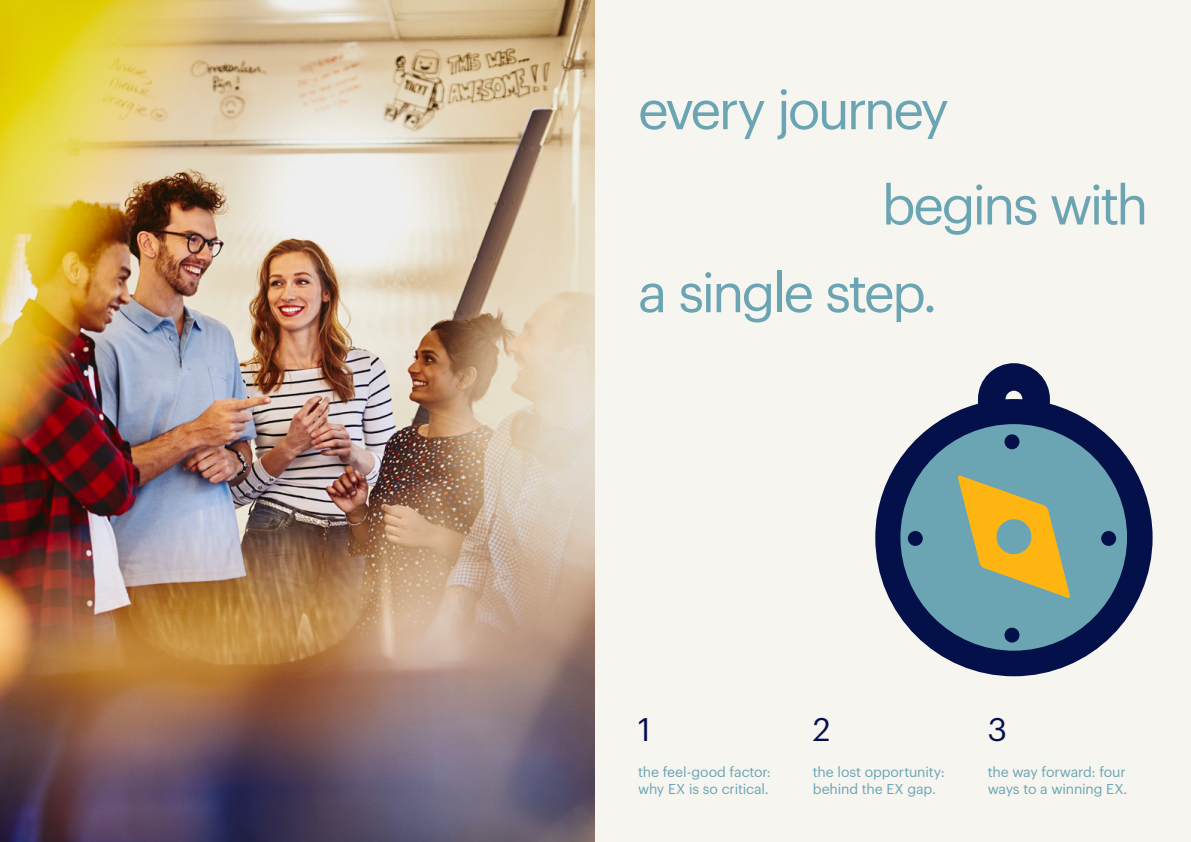
<style>
.page{position:relative;width:1191px;height:842px;background:#fff}
.page>*{position:absolute;margin:0;border:0;box-sizing:border-box;transform-origin:0 0}
.t1{font:54px/95.3px "Graphik";letter-spacing:-.055em;color:#6ba5b4}
.t2{font:32px "Graphik";color:#041049}
.t3{font:14px/16.8px "Graphik";letter-spacing:-.01em;color:#6ba5b4}
</style>
<div class="page">
<img style="left:0;top:0;width:595px;height:842px">
<div style="left:595px;top:0;width:596px;height:842px;background:#f7f5f0"></div>
<svg style="left:875px;top:363px;width:277px;height:313px"></svg>
<div style="left:900px;top:424px;width:227px;height:227px;background:#6ba5b4;border-radius:50%"></div>
<svg style="left:958px;top:475px;width:112px;height:123px"></svg>
<div style="left:1004px;top:434px;width:15px;height:15px;background:#041049;border-radius:50%"></div>
<div style="left:1004px;top:628px;width:15px;height:14px;background:#041049;border-radius:50%"></div>
<div style="left:908px;top:531px;width:14px;height:15px;background:#041049;border-radius:50%"></div>
<div style="left:1101px;top:531px;width:15px;height:15px;background:#041049;border-radius:50%"></div>
<h1 class="t1" style="left:881px;top:57px;width:268px;text-indent:-244px">every journey<br>begins with</h1>
<h1 class="t1" style="left:638px;top:240px;width:301px">a single step.</h1>
<h2 class="t2" style="left:638px;top:705px;width:14px">1</h2>
<p class="t3" style="left:638px;top:762px;width:134px">the feel-good factor: why EX is so critical.</p>
<h2 class="t2" style="left:813px;top:705px;width:19px">2</h2>
<p class="t3" style="left:813px;top:762px;width:133px">the lost opportunity: behind the EX gap.</p>
<h2 class="t2" style="left:987px;top:705px;width:21px">3</h2>
<p class="t3" style="left:987px;top:762px;width:141px">the way forward: four ways to a winning EX.</p>
</div>
